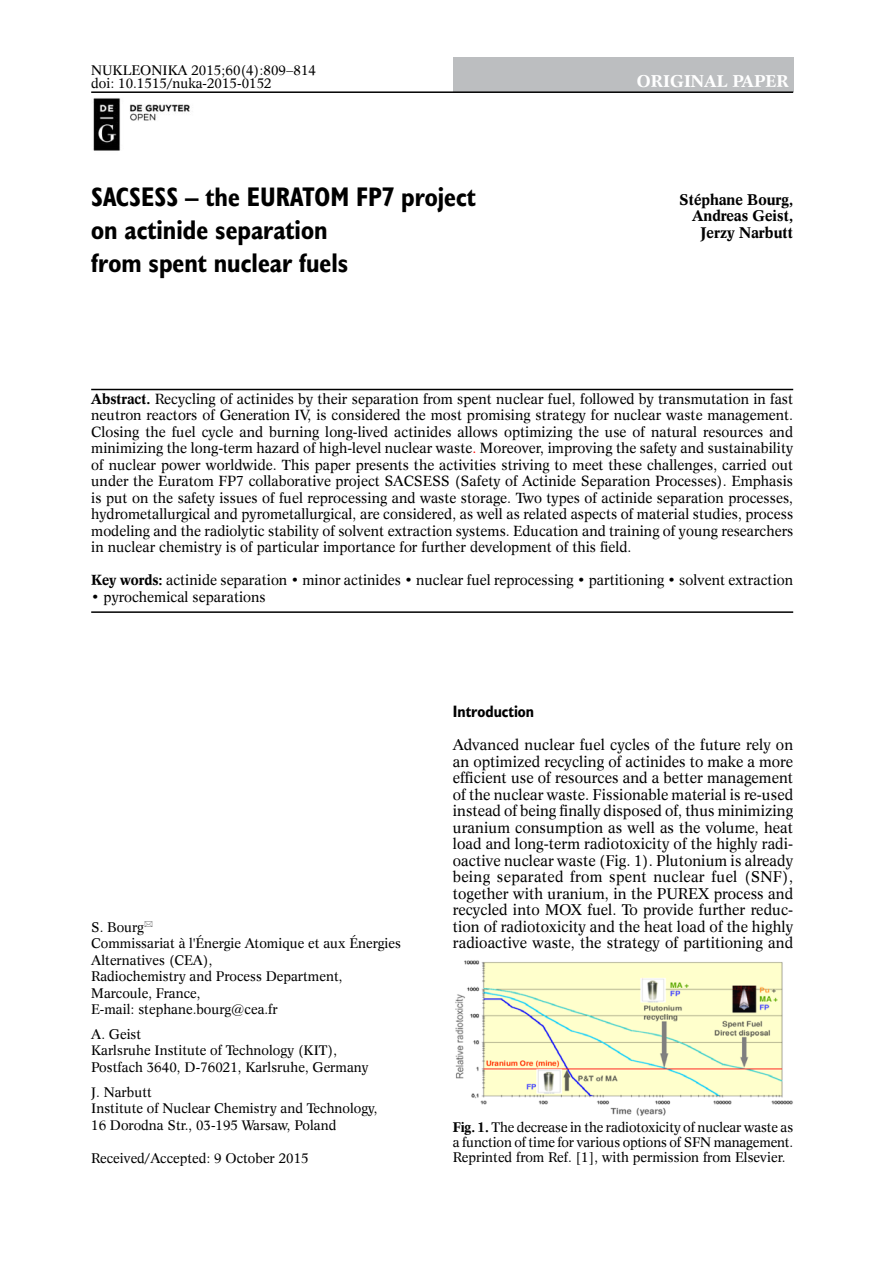
<style>
.page{position:relative;width:893px;height:1263px;background:#fff}
.page>*{position:absolute;margin:0;border:0;box-sizing:border-box;transform-origin:0 0}
.t1{font:700 27px/33px "Humanst 521 Cn EU";color:#000}
.t2{font:700 16.5px "Dutch 809 EU";color:#fff}
.t3{font:700 16.5px "Humanst 521 Cn EU";color:#000}
.t4{font:15px/16.5px "Dutch 809 EU";color:#000;text-align:justify}
.t5{font:700 15px/16.5px "Dutch 809 EU";color:#000;text-align:right}
.t6{font:14.25px/16.5px "Dutch 809 EU";color:#000;text-align:justify}
.t7{font:13.5px/16.5px "Dutch 809 EU";color:#000}
.s1{font-weight:700}
.s2{color:#f00}
</style>
<div class="page">
<hr style="left:91px;top:389px;width:702px;height:1px;background:#000">
<div style="left:453px;top:57px;width:340px;height:34px;background:#bcbec0"></div>
<hr style="left:91px;top:91px;width:702px;height:2px;background:#000">
<img style="left:93px;top:98px;width:97px;height:53px">
<hr style="left:91px;top:611px;width:702px;height:2px;background:#000">
<img style="left:455px;top:960px;width:338px;height:156px">
<p class="t7" style="left:91px;top:63px;width:226px;line-height:13.5px">NUKLEONIKA 2015;60(4):809 814 doi: 10.1515/nuka-2015-0152</p>
<p class="t2" style="left:637px;top:71px;width:153px">ORIGINAL PAPER</p>
<h1 class="t1" style="left:91px;top:179px;width:386px">SACSESS – the EURATOM FP7 project on actinide separation<br>from spent nuclear fuels</h1>
<p class="t5" style="left:679px;top:191px;width:116px">Stéphane Bourg,<br>Andreas Geist,<br>Jerzy Narbutt</p>
<p class="t6" style="left:91px;top:390px;width:703px"><span class="s1">Abstract.</span> Recycling of actinides by their separation from spent nuclear fuel, followed by transmutation in fast neutron reactors of Generation IV, is considered the most promising strategy for nuclear waste management.<br>Closing the fuel cycle and burning long-lived actinides allows optimizing the use of natural resources and minimizing the long-term hazard of high-level nuclear waste<span class="s2">.</span> Moreover, improving the safety and sustainability of nuclear power worldwide. This paper presents the activities striving to meet these challenges, carried out under the Euratom FP7 collaborative project SACSESS (Safety of Actinide Separation Processes). Emphasis is put on the safety issues of fuel reprocessing and waste storage. Two types of actinide separation processes, hydrometallurgical and pyrometallurgical, are considered, as well as related aspects of material studies, process modeling and the radiolytic stability of solvent extraction systems. Education and training of young researchers in nuclear chemistry is of particular importance for further development of this field.</p>
<p class="t6" style="left:91px;top:572px;width:703px"><span class="s1">Key words:</span> actinide separation • minor actinides • nuclear fuel reprocessing • partitioning • solvent extraction</p>
<p class="t6" style="left:91px;top:588px;width:176px">• pyrochemical separations</p>
<p class="t7" style="left:91px;top:918px;width:311px">S. Bourg<br>Commissariat à l'Énergie Atomique et aux Énergies<br>Alternatives (CEA),<br>Radiochemistry and Process Department,<br>Marcoule, France,<br>E-mail: stephane.bourg@cea.fr</p>
<p class="t7" style="left:91px;top:1026px;width:279px">A. Geist<br>Karlsruhe Institute of Technology (KIT),<br>Postfach 3640, D-76021, Karlsruhe, Germany</p>
<p class="t7" style="left:91px;top:1083px;width:288px">J. Narbutt<br>Institute of Nuclear Chemistry and Technology,<br>16 Dorodna Str., 03-195 Warsaw, Poland</p>
<p class="t7" style="left:91px;top:1149px;width:219px">Received/Accepted: 9 October 2015</p>
<p class="t3" style="left:453px;top:701px;width:83px">Introduction</p>
<p class="t4" style="left:453px;top:737px;width:342px">Advanced nuclear fuel cycles of the future rely on an optimized recycling of actinides to make a more efficient use of resources and a better management of the nuclear waste. Fissionable material is re-used instead of being finally disposed of, thus minimizing uranium consumption as well as the volume, heat load and long-term radiotoxicity of the highly radi&shy;oactive nuclear waste (Fig. 1). Plutonium is already being separated from spent nuclear fuel (SNF), together with uranium, in the PUREX process and recycled into MOX fuel. To provide further reduc&shy;tion of radiotoxicity and the heat load of the highly radioactive waste, the strategy of partitioning and</p>
<p class="t7" style="left:453px;top:1120px;width:342px;line-height:15px;text-align:justify"><span class="s1">Fig. 1.</span> The decrease in the radiotoxicity of nuclear waste as a function of time for various options of SFN management.<br>Reprinted from Ref. [1], with permission from Elsevier.</p>
</div>
